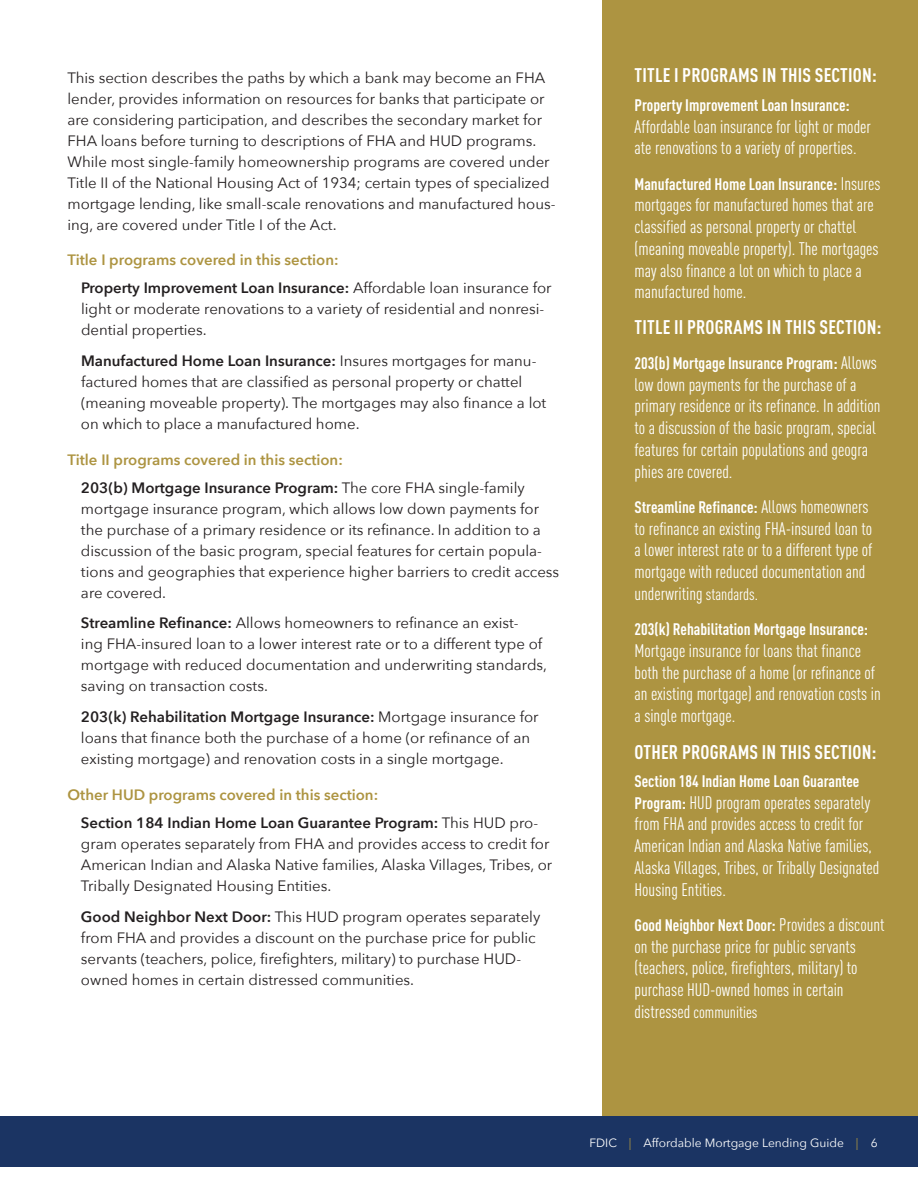
<style>
.page{position:relative;width:918px;height:1188px;background:#fff}
.page>*{position:absolute;margin:0;border:0;box-sizing:border-box;transform-origin:0 0}
.t1{font:700 condensed 19.5px "DINOT";letter-spacing:.01em;color:#fff}
.t2{font:condensed 18px/21.8px "DINOT";color:#fff}
.t3{font:700 condensed 16.5px "DINOT";color:#fff}
.t4{font:condensed 16.5px "DINOT";color:#fff}
.t5{font:15px/21px "Avenir Next";color:#231f20}
.t6{font:600 15px "Avenir Next";color:#231f20}
.t7{font:600 15px "Avenir Next";color:#ad9441}
.t8{font:12px "Avenir Next";color:#fff}
.s1{font-weight:600}
.s2{font-weight:400}
.s3{font-weight:400;font-size:18px}
.s4{font-size:16.5px}
.s5{font-weight:700;font-size:16.5px}
.s6{font-size:18px}
.s7{color:#ad9441}
</style>
<div class="page">
<div style="left:602px;top:0;width:316px;height:1120px;background:#ad9441"></div>
<div style="left:0;top:1116px;width:918px;height:50px;background:#1b3463"></div>
<p class="t5" style="left:68px;top:66px;width:479px">This section describes the paths by which a bank may become an FHA</p>
<p class="t5" style="left:68px;top:87px;width:479px">lender, provides information on resources for banks that participate or are considering participation, and describes the secondary market for</p>
<p class="t5" style="left:68px;top:129px;width:470px">FHA loans before turning to descriptions of FHA and HUD programs.</p>
<p class="t5" style="left:68px;top:150px;width:484px">While most single-family homeownership programs are covered under</p>
<p class="t5" style="left:68px;top:171px;width:484px">Title II of the National Housing Act of 1934; certain types of specialized</p>
<p class="t5" style="left:68px;top:192px;width:490px">mortgage lending, like small-scale renovations and manufactured hous&shy;ing, are covered under Title I of the Act.</p>
<h4 class="t7" style="left:68px;top:247px;width:273px">Title I programs covered in this section:</h4>
<p class="t5" style="left:81px;top:277px;width:472px"><span class="s1">Property Improvement Loan Insurance:</span> Affordable loan insurance for light or moderate renovations to a variety of residential and nonresi&shy;dential properties.</p>
<h5 class="t6" style="left:81px;top:348px;width:457px">Manufactured Home Loan Insurance: <span class="s2">Insures mortgages for manu-</span></h5>
<p class="t5" style="left:81px;top:371px;width:443px">factured homes that are classified as personal property or chattel</p>
<p class="t5" style="left:81px;top:392px;width:467px">(meaning moveable property). The mortgages may also finance a lot</p>
<p class="t5" style="left:81px;top:413px;width:280px">on which to place a manufactured home.</p>
<p class="t7" style="left:67px;top:447px;width:277px">Title II programs covered in this section:</p>
<h5 class="t6" style="left:81px;top:475px;width:445px">203(b) Mortgage Insurance Program: <span class="s2">The core FHA single-family</span></h5>
<p class="t5" style="left:81px;top:497px;width:460px">mortgage insurance program, which allows low down payments for</p>
<p class="t5" style="left:81px;top:518px;width:461px">the purchase of a primary residence or its refinance. In addition to a</p>
<p class="t5" style="left:81px;top:539px;width:480px">discussion of the basic program, special features for certain popula&shy;tions and geographies that experience higher barriers to credit access are covered.</p>
<p class="t5" style="left:81px;top:612px;width:439px"><span class="s1">Streamline Refinance:</span> Allows homeowners to refinance an exist-</p>
<p class="t5" style="left:81px;top:633px;width:463px">ing FHA-insured loan to a lower interest rate or to a different type of</p>
<p class="t5" style="left:81px;top:654px;width:468px">mortgage with reduced documentation and underwriting standards,</p>
<p class="t5" style="left:81px;top:675px;width:188px">saving on transaction costs.</p>
<h5 class="t6" style="left:81px;top:704px;width:459px">203(k) Rehabilitation Mortgage Insurance: <span class="s2">Mortgage insurance for</span></h5>
<p class="t5" style="left:81px;top:727px;width:451px">loans that finance both the purchase of a home (or refinance of an</p>
<p class="t5" style="left:81px;top:748px;width:424px">existing mortgage) and renovation costs in a single mortgage.</p>
<p class="t7" style="left:67px;top:782px;width:312px">Other HUD programs covered in this section:</p>
<h5 class="t6" style="left:81px;top:810px;width:459px">Section 184 Indian Home Loan Guarantee Program: <span class="s2">This HUD pro-</span></h5>
<p class="t5" style="left:81px;top:832px;width:470px">gram operates separately from FHA and provides access to credit for</p>
<p class="t5" style="left:81px;top:853px;width:473px">American Indian and Alaska Native families, Alaska Villages, Tribes, or</p>
<p class="t5" style="left:81px;top:874px;width:252px">Tribally Designated Housing Entities.</p>
<p class="t5" style="left:81px;top:905px;width:461px"><span class="s1">Good Neighbor Next Door:</span> This HUD program operates separately from FHA and provides a discount on the purchase price for public servants (teachers, police, firefighters, military) to purchase HUD-</p>
<p class="t5" style="left:81px;top:968px;width:335px">owned homes in certain distressed communities.</p>
<h4 class="t1" style="left:635px;top:64px;width:244px">TITLE I PROGRAMS IN THIS SECTION:</h4>
<h4 class="t3" style="left:634px;top:95px;width:217px">Property Improvement Loan Insurance:</h4>
<p class="t2" style="left:635px;top:115px;width:238px">Affordable loan insurance for light or moder ate renovations to a variety of properties.</p>
<p class="t3" style="left:634px;top:174px;width:247px">Manufactured Home Loan Insurance: <span class="s3">Insures</span></p>
<p class="t2" style="left:635px;top:194px;width:246px">mortgages for manufactured homes that are classified as personal property or chattel (meaning moveable property). The mortgages may also finance a lot on which to place a manufactured home.</p>
<h3 class="t1" style="left:635px;top:315px;width:249px">TITLE II PROGRAMS IN THIS SECTION:</h3>
<p class="t3" style="left:634px;top:353px;width:244px">203(b) Mortgage Insurance Program: <span class="s3">Allows</span></p>
<p class="t2" style="left:634px;top:373px;width:247px">low down payments for the purchase of a primary residence or its refinance. In addition to a discussion of the basic program, special features for certain populations and geogra phies are covered.</p>
<p class="t3" style="left:634px;top:497px;width:236px">Streamline Refinance: <span class="s3">Allows homeowners</span></p>
<p class="t2" style="left:634px;top:517px;width:239px">to refinance an existing FHA-insured loan to a lower interest rate or to a different type of mortgage with reduced documentation and underwriting <span class="s4">standards.</span></p>
<h4 class="t3" style="left:635px;top:619px;width:235px">203(k) Rehabilitation Mortgage Insurance:</h4>
<p class="t2" style="left:635px;top:640px;width:248px">Mortgage insurance for loans that finance both the purchase of a home (or refinance of an existing mortgage) and renovation costs in a single mortgage.</p>
<p class="t1" style="left:635px;top:740px;width:244px">OTHER PROGRAMS IN THIS SECTION:</p>
<p class="t3" style="left:634px;top:771px;width:226px">Section 184 Indian Home Loan Guarantee</p>
<p class="t2" style="left:634px;top:791px;width:246px"><span class="s5">Program:</span> HUD program operates separately from FHA and provides access to credit for American Indian and Alaska Native families, Alaska Villages, Tribes, or Tribally Designated Housing Entities.</p>
<p class="t3" style="left:634px;top:915px;width:252px">Good Neighbor Next Door: <span class="s3">Provides a discount</span></p>
<p class="t2" style="left:634px;top:935px;width:225px;text-align:justify">on the purchase price for public servants (teachers, police, firefighters, military) to purchase HUD-owned homes in certain</p>
<p class="t4" style="left:634px;top:1002px;width:124px"><span class="s6">distressed</span> communities</p>
<p class="t8" style="left:589px;top:1133px;width:290px">FDIC <span class="s7">|</span> Affordable Mortgage Lending Guide <span class="s7">|</span> 6</p>
</div>
